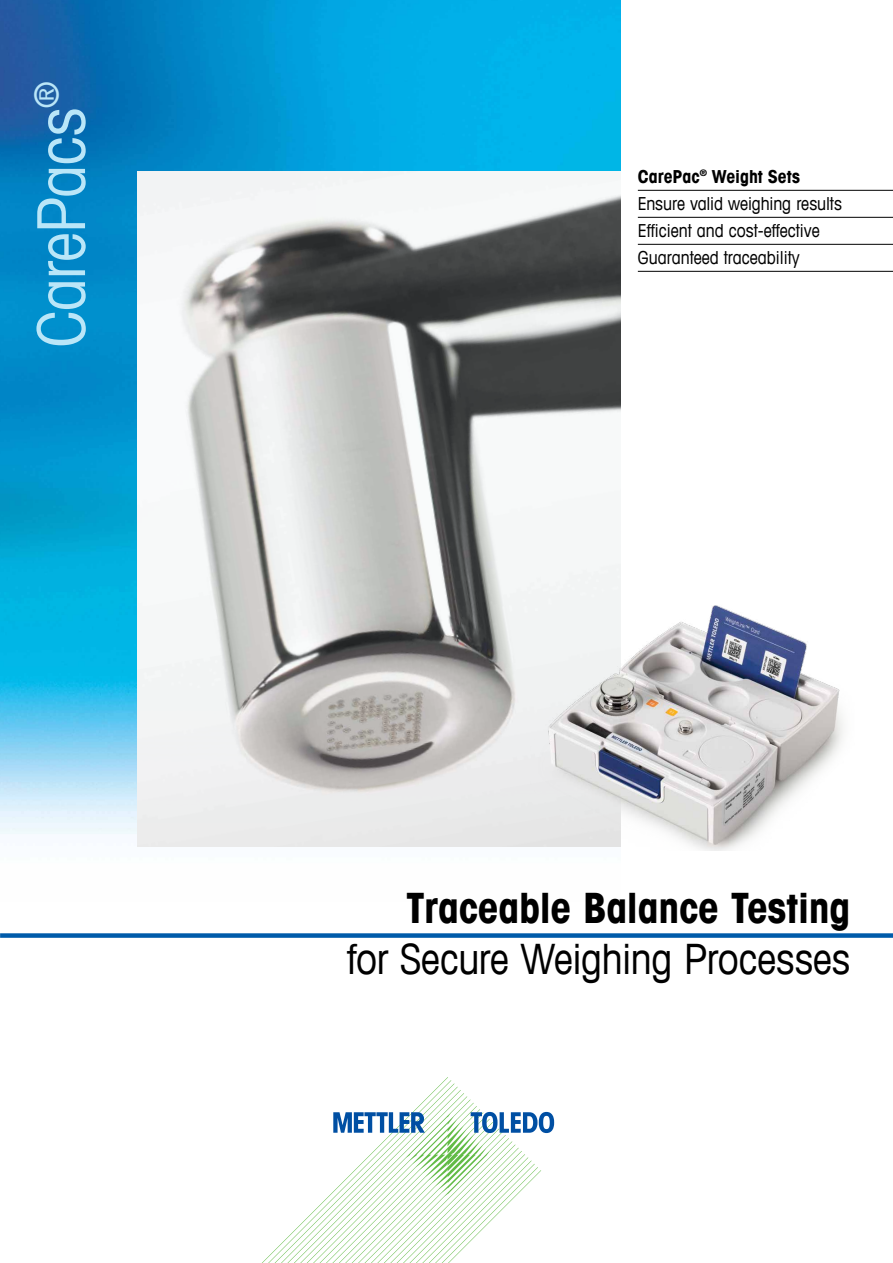
<style>
.page{position:relative;width:893px;height:1263px;background:#fff}
.page>*{position:absolute;margin:0;border:0;box-sizing:border-box;transform-origin:0 0}
.t1{font:condensed 66px "Avant Garde Com";letter-spacing:-.01em;color:#bae6f8}
.t2{font:condensed 42px "Avant Garde Com";letter-spacing:-.005em;color:#000}
.t3{font:700 condensed 42px "Avant Garde Com";letter-spacing:-.01em;color:#000}
.t4{font:condensed 18px/27px "Avant Garde Com";color:#000}
.s1{font-weight:700}
</style>
<div class="page">
<img style="left:0;top:0;width:621px;height:847px">
<div style="left:0;top:933px;width:893px;height:5px;background:#005baa"></div>
<svg style="left:262px;top:1077px;width:292px;height:186px"></svg>
<hr style="left:638px;top:190px;width:255px;height:1px;background:#000">
<hr style="left:638px;top:217px;width:255px;height:1px;background:#000">
<hr style="left:638px;top:244px;width:255px;height:1px;background:#000">
<hr style="left:638px;top:271px;width:255px;height:1px;background:#000">
<img style="left:137px;top:171px;width:484px;height:675px">
<img style="left:500px;top:565px;width:343px;height:285px">
<h1 class="t1" style="left:21px;top:347px;width:268px;rotate:-90deg">CarePacs<sup>®</sup></h1>
<p class="t4" style="left:638px;top:163px;width:206px"><span class="s1">CarePac</span><sup>®</sup> <span class="s1">Weight Sets<br></span>Ensure valid weighing results<br>Efficient and cost-effective<br>Guaranteed traceability</p>
<h2 class="t3" style="left:406px;top:881px;width:446px">Traceable Balance Testing</h2>
<h2 class="t2" style="left:347px;top:933px;width:505px">for Secure Weighing Processes</h2>
</div>
